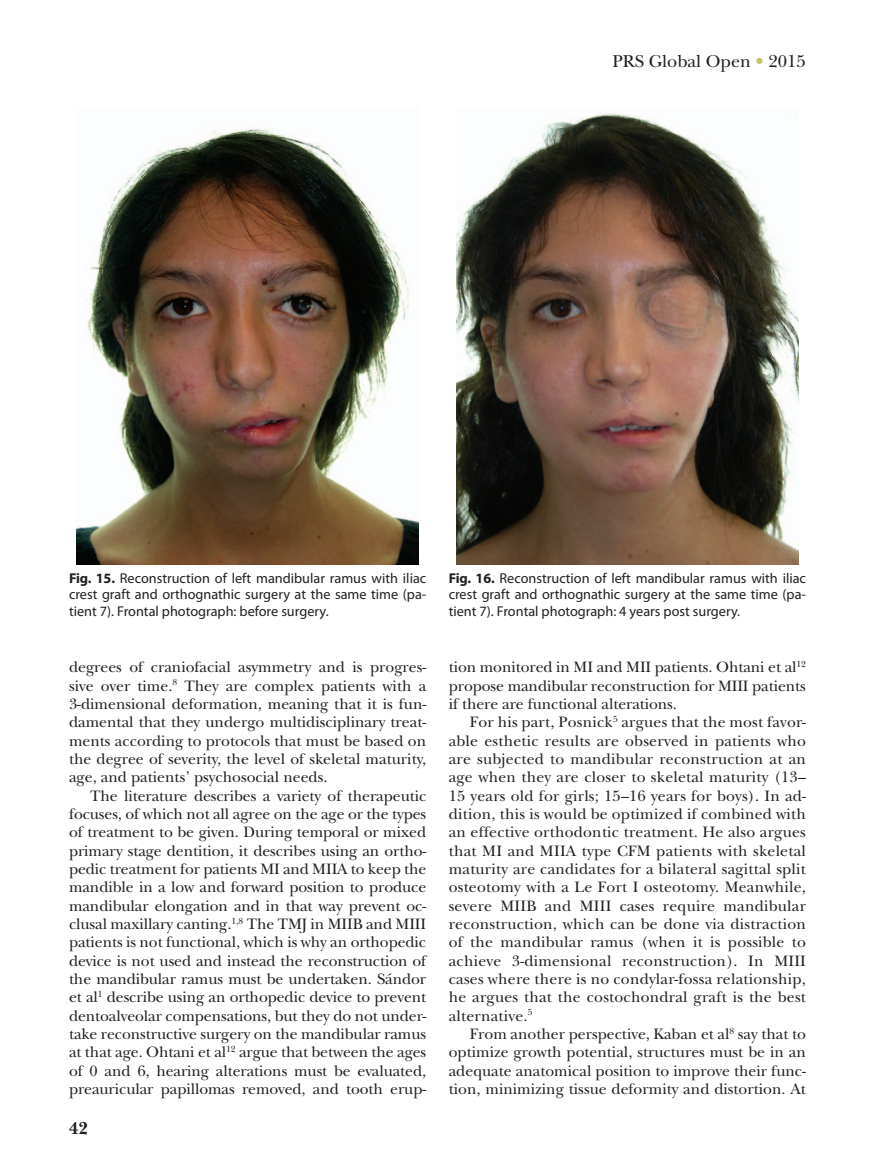
<style>
.page{position:relative;width:878px;height:1175px;background:#fff}
.page>*{position:absolute;margin:0;border:0;box-sizing:border-box;transform-origin:0 0}
.t1{font:18px "New Baskerville";color:#231f20}
.t2{font:700 18px "New Baskerville";color:#231f20}
.t3{font:15.75px/18.3px "New Baskerville";color:#231f20;text-align:justify}
.t4{font:14.25px/16.5px "Myriad Pro";color:#231f20;text-align:justify}
.s1{color:#c5c660}
.s2{font-weight:700}
</style>
<div class="page">
<img style="left:76px;top:128px;width:343px;height:436px">
<img style="left:456px;top:112px;width:342px;height:452px">
<p class="t1" style="left:612px;top:51px;width:195px">PRS Global Open <span class="s1">•</span> 2015</p>
<p class="t4" style="left:69px;top:569px;width:359px"><span class="s2">Fig. 15.</span> Reconstruction of left mandibular ramus with iliac crest graft and orthognathic surgery at the same time (pa&shy;tient 7). Frontal photograph: before surgery.</p>
<p class="t4" style="left:448px;top:569px;width:359px"><span class="s2">Fig. 16.</span> Reconstruction of left mandibular ramus with iliac crest graft and orthognathic surgery at the same time (pa&shy;tient 7). Frontal photograph: 4 years post surgery.</p>
<p class="t3" style="left:69px;top:658px;width:359px">degrees of craniofacial asymmetry and is progres&shy;sive over time.<sup>8</sup> They are complex patients with a 3-dimensional deformation, meaning that it is fun&shy;damental that they undergo multidisciplinary treat&shy;ments according to protocols that must be based on the degree of severity, the level of skeletal maturity, age, and patients’ psychosocial needs.</p>
<p class="t3" style="left:69px;top:786px;width:359px;text-indent:21px">The literature describes a variety of therapeutic focuses, of which not all agree on the age or the types of treatment to be given. During temporal or mixed primary stage dentition, it describes using an ortho&shy;pedic treatment for patients MI and MIIA to keep the mandible in a low and forward position to produce mandibular elongation and in that way prevent oc&shy;clusal maxillary canting.<sup>1,8</sup> The TMJ in MIIB and MIII patients is not functional, which is why an orthopedic device is not used and instead the reconstruction of the mandibular ramus must be undertaken. Sándor et al<sup>1</sup> describe using an orthopedic device to prevent dentoalveolar compensations, but they do not under&shy;take reconstructive surgery on the mandibular ramus at that age. Ohtani et al<sup>12</sup> argue that between the ages of 0 and 6, hearing alterations must be evaluated, preauricular papillomas removed, and tooth erup-</p>
<p class="t2" style="left:69px;top:1118px;width:20px">42</p>
<p class="t3" style="left:448px;top:658px;width:359px">tion monitored in MI and MII patients. Ohtani et al<sup>12 </sup>propose mandibular reconstruction for MIII patients if there are functional alterations.</p>
<p class="t3" style="left:448px;top:713px;width:359px;text-indent:21px">For his part, Posnick<sup>5</sup> argues that the most favor&shy;able esthetic results are observed in patients who are subjected to mandibular reconstruction at an age when they are closer to skeletal maturity (13– 15 years old for girls; 15–16 years for boys). In ad&shy;dition, this is would be optimized if combined with an effective orthodontic treatment. He also argues that MI and MIIA type CFM patients with skeletal maturity are candidates for a bilateral sagittal split osteotomy with a Le Fort I osteotomy. Meanwhile, severe MIIB and MIII cases require mandibular reconstruction, which can be done via distraction of the mandibular ramus (when it is possible to achieve 3-dimensional reconstruction). In MIII cases where there is no condylar-fossa relationship, he argues that the costochondral graft is the best alternative.<sup>5</sup></p>
<p class="t3" style="left:449px;top:1024px;width:359px;text-indent:21px">From another perspective, Kaban et al<sup>8</sup> say that to optimize growth potential, structures must be in an adequate anatomical position to improve their func&shy;tion, minimizing tissue deformity and distortion. At</p>
</div>
